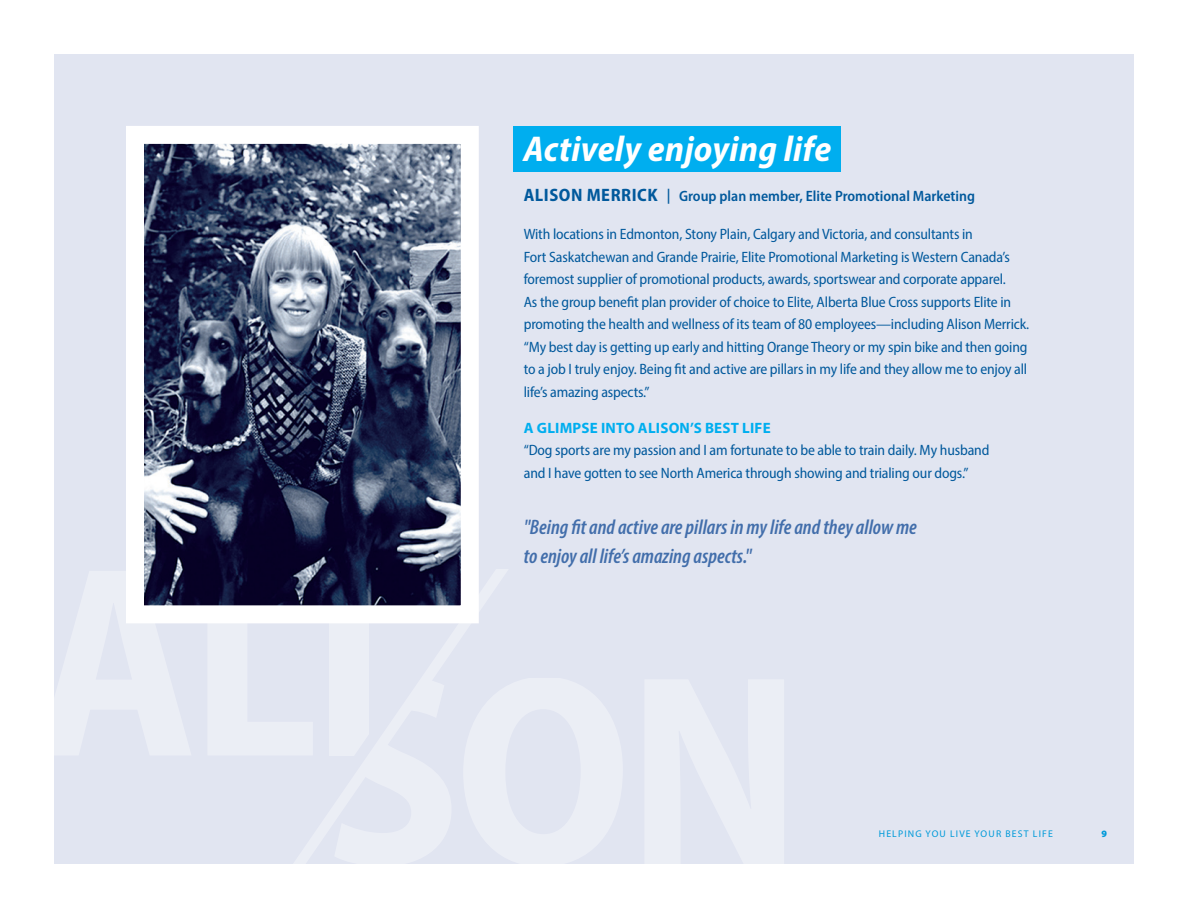
<style>
.page{position:relative;width:1188px;height:918px;background:#fff}
.page>*{position:absolute;margin:0;border:0;box-sizing:border-box;transform-origin:0 0}
.Quotes{font:italic 700 semi-condensed 36px "Myriad Pro";letter-spacing:.01em;color:#fff}
.Quotes-2{font:italic 600 condensed 21px/28.5px "Myriad Pro";color:#426eab}
.Regular_paragraphs{font:semi-condensed 15px/22.5px "Myriad Pro";letter-spacing:-.01em;color:#01599c}
.Quotes-3{font:600 semi-condensed 15px "Myriad Pro";color:#01599c}
.Regular_paragraphs-2{font:700 15px "Myriad Pro";letter-spacing:.015em;color:#00aeef}
.t1{font:9.75px "Myriad Pro";letter-spacing:.12em;color:#009ad9}
.t2{font:900 9.75px "Myriad Pro";color:#009ad9}
.s1{font-weight:700;font-size:18px}
</style>
<div class="page">
<div style="left:54px;top:54px;width:1080px;height:810px;background:#e1e5f1"></div>
<img style="left:145px;top:145px;width:315px;height:459px">
<div style="left:126px;top:126px;width:353px;height:497px;border:18px solid #fff"></div>
<div style="left:513px;top:126px;width:328px;height:45px;background:#00aeef"></div>
<p class="Quotes" style="left:524px;top:126px;width:309px">Actively enjoying life</p>
<p class="Quotes-3" style="left:524px;top:187px;width:453px"><span class="s1">ALISON MERRICK</span> | Group plan member, Elite Promotional Marketing</p>
<p class="Regular_paragraphs" style="left:524px;top:223px;width:507px">With locations in Edmonton, Stony Plain, Calgary and Victoria, and consultants in<br>Fort Saskatchewan and Grande Prairie, Elite Promotional Marketing is Western Canada’s foremost supplier of promotional products, awards, sportswear and corporate apparel.<br>As the group benefit plan provider of choice to Elite, Alberta Blue Cross supports Elite in promoting the health and wellness of its team of 80 employees—including Alison Merrick. “My best day is getting up early and hitting Orange Theory or my spin bike and then going to a job I truly enjoy. Being fit and active are pillars in my life and they allow me to enjoy all life’s amazing aspects.”</p>
<p class="Regular_paragraphs-2" style="left:524px;top:418px;width:248px">A GLIMPSE INTO ALISON’S BEST LIFE</p>
<p class="Regular_paragraphs" style="left:524px;top:439px;width:467px">“Dog sports are my passion and I am fortunate to be able to train daily. My husband and I have gotten to see North America through showing and trialing our dogs.”</p>
<p class="Quotes-2" style="left:524px;top:513px;width:395px">"Being fit and active are pillars in my life and they allow me to enjoy all life’s amazing aspects."</p>
<p class="t1" style="left:879px;top:828px;width:176px">HELPING YOU LIVE YOUR BEST LIFE</p>
<p class="t2" style="left:1101px;top:827px;width:7px">9</p>
</div>
